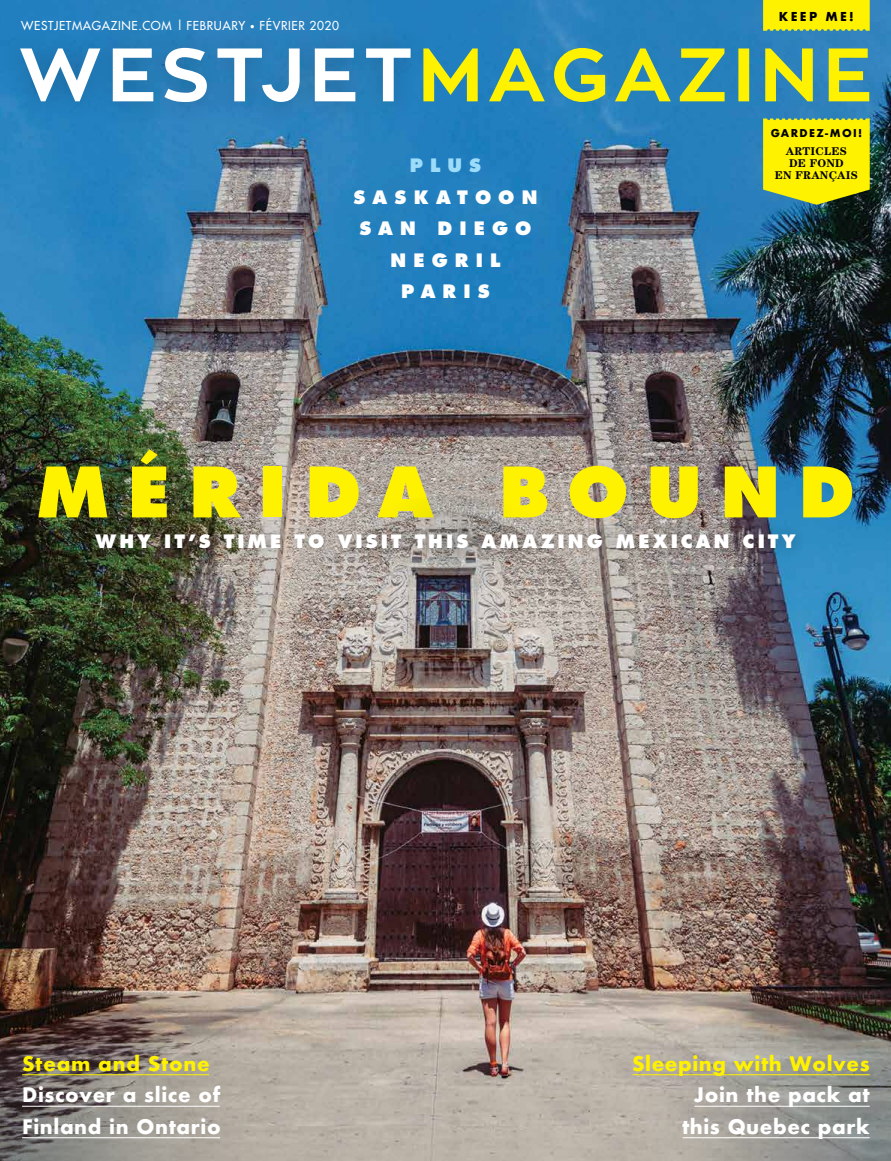
<style>
.page{position:relative;width:891px;height:1161px;background:#fff}
.page>*{position:absolute;margin:0;border:0;box-sizing:border-box;transform-origin:0 0}
.t1{font:800 67.5px "Futura";letter-spacing:.28em;color:#fff200}
.t2{font:700 19.5px/31.5px "Futura";letter-spacing:.03em;color:#fff}
.t3{font:700 19.5px "Futura";letter-spacing:.03em;color:#fff200}
.t4{font:800 18px "Futura";letter-spacing:.185em;color:#fff}
.t5{font:800 18px/31.5px "Futura";letter-spacing:.395em;color:#fff;text-align:center}
.t6{font:800 18px "Futura";color:#9ddcf9}
.t7{font:12px "Futura";letter-spacing:.05em;color:#fff}
.t8{font:700 12px "Futura";letter-spacing:.195em;color:#000}
.t9{font:700 11.25px/12px "Century";letter-spacing:.02em;color:#000;text-align:center}
.t10{font:700 10.5px "Futura";letter-spacing:.125em;color:#000}
.s1{font-size:9px}
</style>
<div class="page">
<img style="left:0;top:0;width:891px;height:1161px">
<svg style="left:0;top:997px;width:263px;height:164px;background:#877d75"></svg>
<img style="left:626px;top:976px;width:265px;height:185px">
<div style="left:763px;top:0;width:107px;height:31px;background:#fff200"></div>
<svg style="left:763px;top:118px;width:107px;height:87px;background:#e7e10c"></svg>
<hr style="left:22px;top:1074px;width:187px;height:1px;background:#fff200">
<hr style="left:22px;top:1106px;width:198px;height:1px;background:#fff">
<hr style="left:22px;top:1137px;width:198px;height:1px;background:#fff">
<svg style="left:435px;top:48px;width:434px;height:54px;background:#7dad71"></svg>
<div style="left:0;top:25px;width:435px;height:102px;background:#267fbd"></div>
<svg style="left:20px;top:48px;width:391px;height:54px"></svg>
<hr style="left:633px;top:1074px;width:237px;height:1px;background:#fff200">
<hr style="left:694px;top:1106px;width:176px;height:1px;background:#fff">
<hr style="left:683px;top:1137px;width:187px;height:1px;background:#fff">
<svg style="left:356px;top:495px;width:191px;height:95px;background:#9c9693"></svg>
<div style="left:86px;top:523px;width:722px;height:38px;background:#000;opacity:.25"></div>
<p class="t7" style="left:21px;top:18px;width:319px">WESTJETMAGAZINE.COM | FEBRUARY <span class="s1">•</span> FÉVRIER 2020</p>
<p class="t6" style="left:410px;top:154px;width:73px">PLUS</p>
<p class="t5" style="left:354px;top:181px;width:185px">SASKATOON<br>SAN DIEGO<br>NEGRIL<br>PARIS</p>
<p class="t8" style="left:779px;top:8px;width:77px">KEEP ME!</p>
<p class="t10" style="left:771px;top:125px;width:93px">GARDEZ-MOI!</p>
<p class="t9" style="left:775px;top:145px;width:84px">ARTICLES<br>DE FOND<br>EN FRANÇAIS</p>
<h1 class="t1" style="left:36px;top:449px;width:820px">MÉRIDA BOUND</h1>
<p class="t4" style="left:95px;top:530px;width:702px">WHY IT’S TIME TO VISIT THIS AMAZING MEXICAN CITY</p>
<p class="t3" style="left:22px;top:1049px;width:189px">Steam and Stone</p>
<p class="t2" style="left:22px;top:1079px;width:200px">Discover a slice of<br>Finland in Ontario</p>
<p class="t3" style="left:632px;top:1049px;width:239px">Sleeping with Wolves</p>
<p class="t2" style="left:682px;top:1079px;width:189px;text-align:right">Join the pack at this Quebec park</p>
</div>
